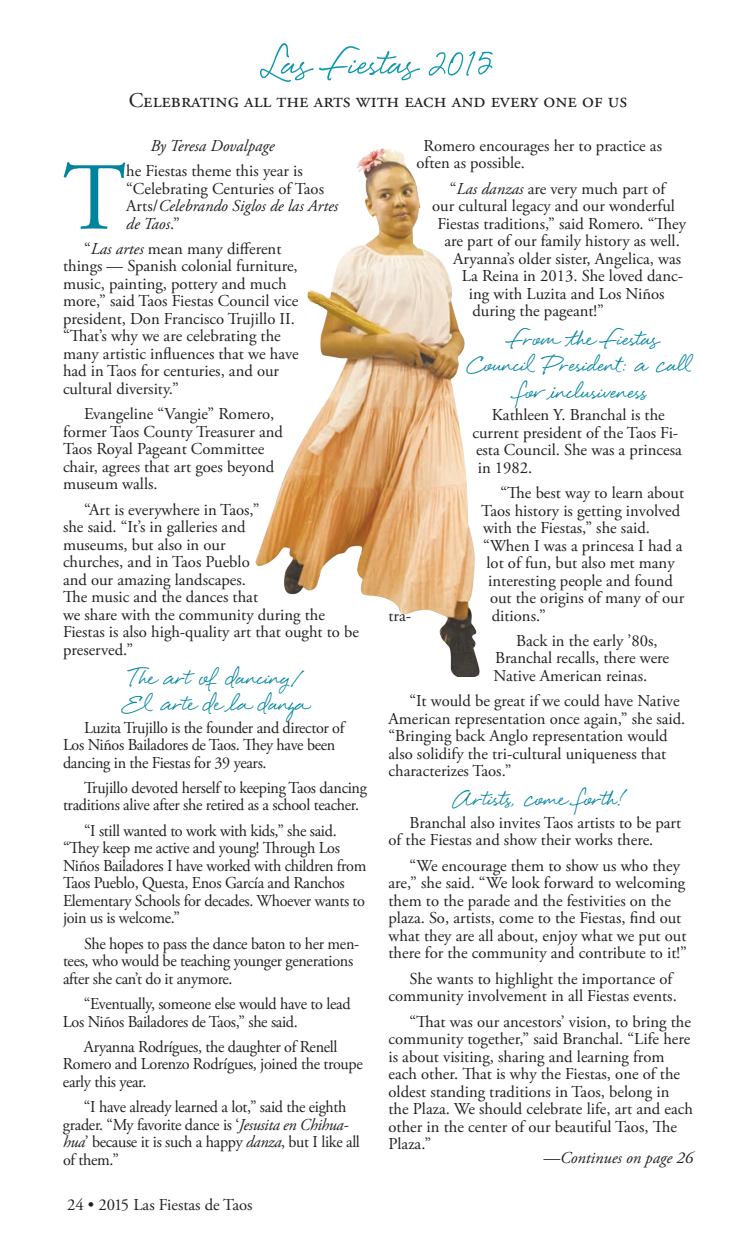
<style>
.page{position:relative;width:756px;height:1260px;background:#fff}
.page>*{position:absolute;margin:0;border:0;box-sizing:border-box;transform-origin:0 0}
.t1{font:95.73px "Adobe Garamond Pro";color:#00849e}
.t2{font:63px "Eye Catching Pro";color:#0d98af}
.t3{font:38.5px "Eye Catching Pro";color:#00849e}
.t4{font:21px "Adobe Garamond Pro";color:#231f20}
.t5{font:16.62px/17.5px "Adobe Garamond Pro";letter-spacing:-.02em;color:#231f20}
.t6{font:16.62px/17.5px "Adobe Garamond Pro";color:#231f20}
.t7{font:16.62px/17.5px "Adobe Garamond Pro";letter-spacing:-.075em;color:#231f20}
.t8{font:italic 16.62px "Adobe Garamond Pro";color:#231f20}
.s1{font-style:italic}
</style>
<div class="page">
<img style="left:255px;top:148px;width:225px;height:528px">
<p class="t2" style="left:262px;top:38px;width:233px">Las Fiestas 2015</p>
<p class="t4" style="left:129px;top:88px;width:500px">Celebrating all the arts with each and every one of us</p>
<p class="t8" style="left:151px;top:135px;width:126px">By Teresa Dovalpage</p>
<p class="t1" style="left:63px;top:141px;width:65px">T</p>
<p class="t5" style="left:126px;top:163px;width:213px">he Fiestas theme this year is “Celebrating Centuries of Taos<br>Arts/<span class="s1">Celebrando Siglos de las Artes de Taos</span>.”</p>
<p class="t6" style="left:63px;top:240px;width:237px;text-indent:21px">“<span class="s1">Las artes</span> mean many different things — Spanish colonial furniture, music, painting, pottery and much more,” said Taos Fiestas Council vice president, Don Francisco Trujillo II. “That’s why we are celebrating the many artistic influences that we have had in Taos for centuries, and our cultural diversity.”</p>
<p class="t5" style="left:63px;top:406px;width:222px;text-indent:21px">Evangeline “Vangie” Romero, former Taos County Treasurer and<br>Taos Royal Pageant Committee chair, agrees that art goes beyond museum walls.</p>
<p class="t6" style="left:63px;top:501px;width:298px;text-indent:21px">“Art is everywhere in Taos,”<br>she said. “It’s in galleries and<br>museums, but also in our<br>churches, and in Taos Pueblo<br>and our amazing landscapes.<br>The music and the dances that<br>we share with the community during the<br>Fiestas is also high-quality art that ought to be preserved.”</p>
<p class="t3" style="left:128px;top:662px;width:176px">The art of dancing/</p>
<p class="t3" style="left:124px;top:688px;width:184px">El arte de la danza</p>
<p class="t5" style="left:63px;top:719px;width:285px;text-indent:21px">Luzita Trujillo is the founder and director of<br>Los Niños Bailadores de Taos. They have been dancing in the Fiestas for 39 years.</p>
<p class="t7" style="left:63px;top:779px;width:306px;text-indent:21px">Trujillo devoted herself to keeping Taos dancing traditions alive after she retired as a school teacher.</p>
<p class="t5" style="left:63px;top:822px;width:305px;text-indent:21px">“I still wanted to work with kids,” she said. “They keep me active and young! Through Los Niños Bailadores I have worked with children from Taos Pueblo, Questa, Enos García and Ranchos Elementary Schools for decades. Whoever wants to join us is welcome.”</p>
<p class="t5" style="left:63px;top:935px;width:298px;text-indent:21px">She hopes to pass the dance baton to her men&shy;tees, who would be teaching younger generations after she can’t do it anymore.</p>
<p class="t5" style="left:63px;top:996px;width:289px;text-indent:21px">“Eventually, someone else would have to lead<br>Los Niños Bailadores de Taos,” she said.</p>
<p class="t5" style="left:63px;top:1038px;width:301px;text-indent:21px">Aryanna Rodrígues, the daughter of Renell<br>Romero and Lorenzo Rodrígues, joined the troupe early this year.</p>
<p class="t5" style="left:63px;top:1099px;width:298px;text-indent:21px">“I have already learned a lot,” said the eighth grader. “My favorite dance is ‘<span class="s1">Jesusita en Chihua&shy;hua</span>’ because it is such a happy <span class="s1">danza</span>, but I like all of them.”</p>
<p class="t5" style="left:67px;top:1197px;width:187px">24 • 2015 Las Fiestas de Taos</p>
<p class="t5" style="left:417px;top:137px;width:247px;text-indent:7px">Romero encourages her to practice as often as possible.</p>
<p class="t5" style="left:450px;top:180px;width:219px">“<span class="s1">Las danzas</span> are very much part of</p>
<p class="t5" style="left:432px;top:198px;width:244px">our cultural legacy and our wonderful</p>
<p class="t5" style="left:438px;top:215px;width:250px">Fiestas traditions,” said Romero. “They</p>
<p class="t5" style="left:445px;top:233px;width:237px">are part of our family history as well.</p>
<p class="t5" style="left:453px;top:250px;width:229px">Aryanna’s older sister, Angelica, was</p>
<p class="t6" style="left:462px;top:268px;width:223px">La Reina in 2013. She loved danc-</p>
<p class="t5" style="left:469px;top:285px;width:197px">ing with Luzita and Los Niños</p>
<p class="t5" style="left:472px;top:303px;width:133px">during the pageant!”</p>
<p class="t3" style="left:508px;top:323px;width:150px">From the Fiestas</p>
<p class="t3" style="left:468px;top:349px;width:226px">Council President: a call</p>
<p class="t3" style="left:514px;top:376px;width:135px">for inclusiveness</p>
<p class="t5" style="left:492px;top:407px;width:175px">Kathleen Y. Branchal is the</p>
<p class="t5" style="left:473px;top:424px;width:207px">current president of the Taos Fi-</p>
<p class="t5" style="left:476px;top:442px;width:207px">esta Council. She was a princesa</p>
<p class="t5" style="left:478px;top:459px;width:56px">in 1982.</p>
<p class="t5" style="left:501px;top:485px;width:185px">“The best way to learn about</p>
<p class="t5" style="left:481px;top:502px;width:201px">Taos history is getting involved</p>
<p class="t5" style="left:483px;top:520px;width:168px">with the Fiestas,” she said.</p>
<p class="t5" style="left:483px;top:537px;width:201px">“When I was a princesa I had a</p>
<p class="t5" style="left:487px;top:555px;width:190px">lot of fun, but also met many</p>
<p class="t5" style="left:488px;top:572px;width:186px">interesting people and found</p>
<p class="t5" style="left:490px;top:590px;width:196px">out the origins of many of our</p>
<p class="t5" style="left:389px;top:607px;width:24px">tra-</p>
<p class="t5" style="left:516px;top:603px;width:143px;line-height:25.4px;text-indent:-25px">ditions.”<br>Back in the early ’80s,</p>
<p class="t5" style="left:494px;top:650px;width:177px">Branchal recalls, there were<br>Native American reinas.</p>
<p class="t5" style="left:389px;top:693px;width:298px;text-indent:21px">“It would be great if we could have Native American representation once again,” she said. “Bringing back Anglo representation would also solidify the tri-cultural uniqueness that characterizes Taos.”</p>
<p class="t3" style="left:453px;top:783px;width:176px">Artists, come forth!</p>
<p class="t5" style="left:389px;top:814px;width:294px;text-indent:21px">Branchal also invites Taos artists to be part of the Fiestas and show their works there.</p>
<p class="t6" style="left:389px;top:857px;width:300px;text-indent:21px">“We encourage them to show us who they are,” she said. “We look forward to welcoming them to the parade and the festivities on the plaza. So, artists, come to the Fiestas, find out what they are all about, enjoy what we put out there for the community and contribute to it!”</p>
<p class="t6" style="left:389px;top:970px;width:290px;text-align:right">She wants to highlight the importance of community involvement in all Fiestas events.</p>
<p class="t5" style="left:389px;top:1013px;width:306px;text-indent:21px">“That was our ancestors’ vision, to bring the community together,” said Branchal. “Life here is about visiting, sharing and learning from each other. That is why the Fiestas, one of the oldest standing traditions in Taos, belong in the Plaza. We should celebrate life, art and each other in the center of our beautiful Taos, The Plaza.”</p>
<p class="t8" style="left:543px;top:1147px;width:151px">—Continues on page 26</p>
</div>
